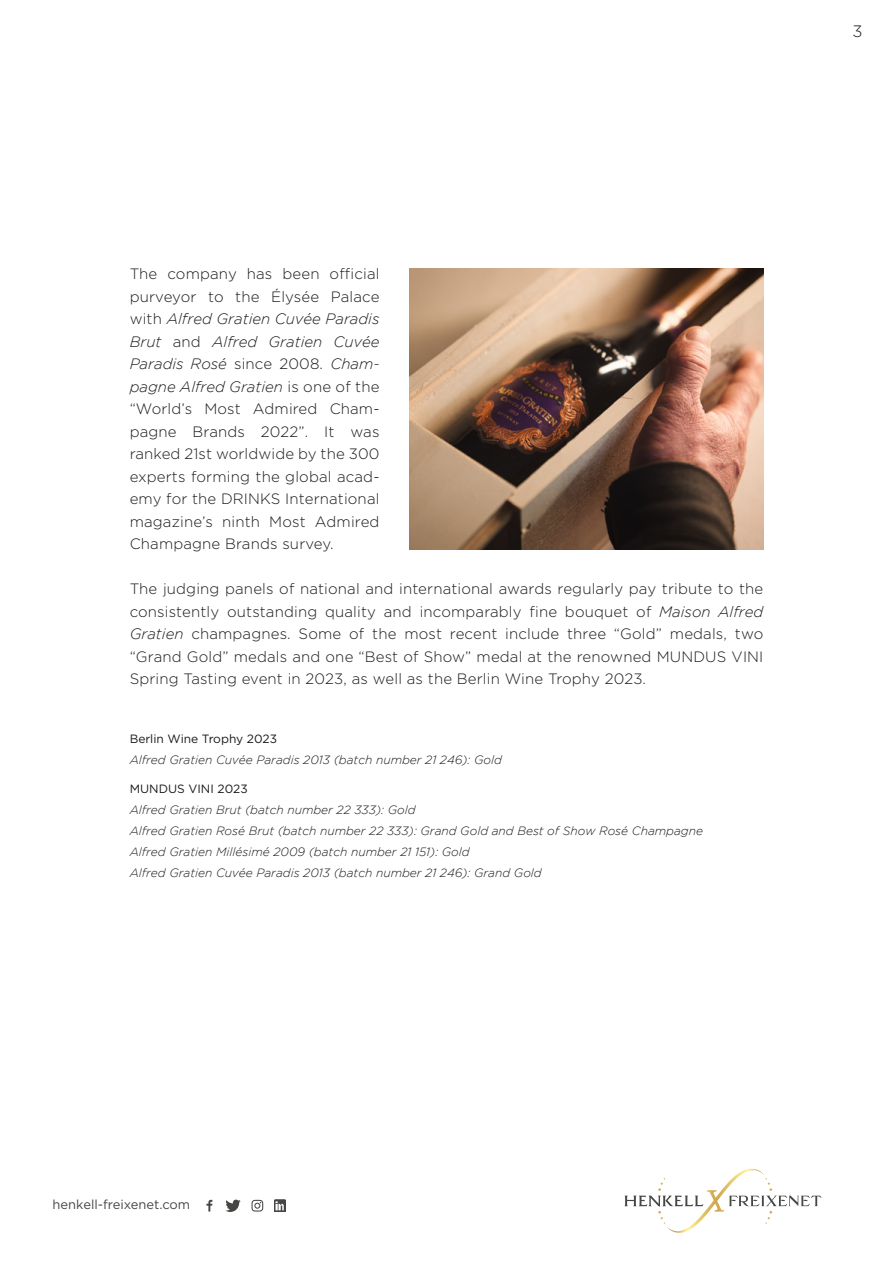
<style>
.page{position:relative;width:893px;height:1263px;background:#fff}
.page>*{position:absolute;margin:0;border:0;box-sizing:border-box;transform-origin:0 0}
.t1{font:300 16.5px "Gotham";color:#1a1a18}
.t2{font:300 15px/22.5px "Gotham";letter-spacing:.01em;color:#1a1a18;text-align:justify}
.t3{font:12.9px "Gotham";color:#464645}
.t4{font:italic 300 12px/21px "Gotham";color:#1a1a18}
.t5{font:12px "Gotham";color:#1a1a18}
.s1{font-style:italic}
</style>
<div class="page">
<img style="left:409px;top:268px;width:354px;height:281px">
<svg style="left:624px;top:1169px;width:198px;height:64px"></svg>
<svg style="left:225px;top:1199px;width:16px;height:13px"></svg>
<svg style="left:206px;top:1200px;width:6px;height:11px"></svg>
<svg style="left:252px;top:1200px;width:11px;height:11px"></svg>
<svg style="left:274px;top:1200px;width:12px;height:11px"></svg>
<p class="t1" style="left:852px;top:23px;width:12px">3</p>
<p class="t2" style="left:130px;top:262px;width:251px">The company has been official purveyor to the Élysée Palace with <span class="s1">Alfred Gratien Cuvée Paradis Brut</span> and <span class="s1">Alfred Gratien Cuvée Paradis Rosé</span> since 2008. <span class="s1">Cham&shy;pagne Alfred Gratien</span> is one of the “World’s Most Admired Cham&shy;pagne Brands 2022”. It was ranked 21st worldwide by the 300 experts forming the global acad&shy;emy for the DRINKS International magazine’s ninth Most Admired Champagne Brands survey.</p>
<p class="t2" style="left:130px;top:577px;width:635px">The judging panels of national and international awards regularly pay tribute to the consistently outstanding quality and incomparably fine bouquet of <span class="s1">Maison Alfred Gratien</span> champagnes. Some of the most recent include three “Gold” medals, two “Grand Gold” medals and one “Best of Show” medal at the renowned MUNDUS VINI Spring Tasting event in 2023, as well as the Berlin Wine Trophy 2023.</p>
<p class="t5" style="left:130px;top:731px;width:149px">Berlin Wine Trophy 2023</p>
<p class="t4" style="left:130px;top:750px;width:374px">Alfred Gratien Cuvée Paradis 2013 (batch number 21 246): Gold</p>
<p class="t5" style="left:130px;top:781px;width:120px">MUNDUS VINI 2023</p>
<p class="t4" style="left:130px;top:800px;width:575px">Alfred Gratien Brut (batch number 22 333): Gold<br>Alfred Gratien Rosé Brut (batch number 22 333): Grand Gold and Best of Show Rosé Champagne Alfred Gratien Millésimé 2009 (batch number 21 151): Gold<br>Alfred Gratien Cuvée Paradis 2013 (batch number 21 246): Grand Gold</p>
<p class="t3" style="left:53px;top:1196px;width:139px">henkell-freixenet.com</p>
</div>
